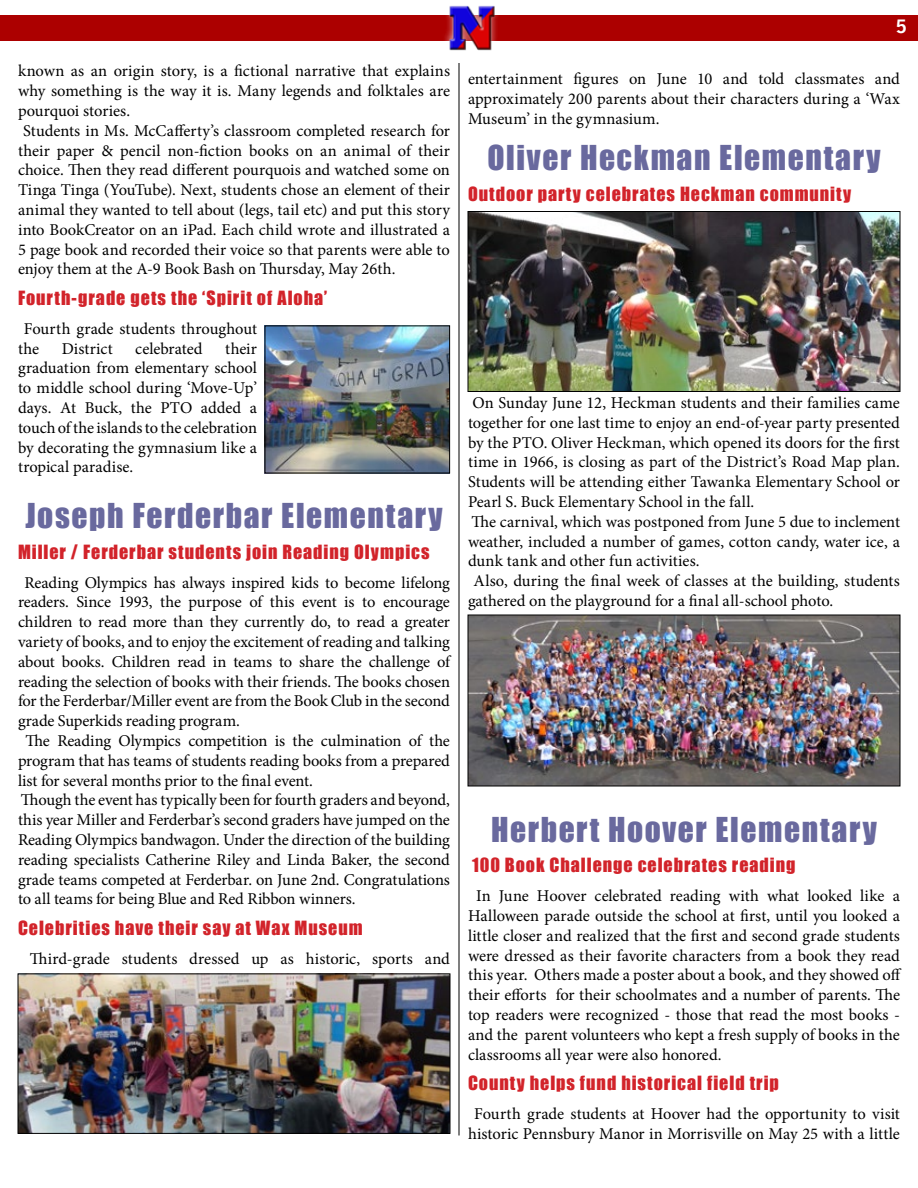
<style>
.page{position:relative;width:918px;height:1188px;background:#fff}
.page>*{position:absolute;margin:0;border:0;box-sizing:border-box;transform-origin:0 0}
.t1{font:31.5px "Impact";letter-spacing:.05em;color:#69699e}
.t2{font:18px "Impact";letter-spacing:.055em;color:#d2232a}
.t3{font:700 18px "News Gothic";color:#fff}
.t4{font:16.5px/19.8px "Minion Pro";letter-spacing:-.005em;color:#000;text-align:justify}
.t5{font:16.5px "Minion Pro";letter-spacing:.015em;color:#000}
</style>
<div class="page">
<div style="left:0;top:15px;width:918px;height:25px;background:#ac0000"></div>
<div style="left:442px;top:0;width:60px;height:55px;background:#fff;opacity:.75"></div>
<img style="left:448px;top:4px;width:48px;height:48px">
<hr style="left:459px;top:63px;width:1px;height:1073px;background:#000">
<img style="left:267px;top:328px;width:181px;height:143px">
<div style="left:265px;top:326px;width:185px;height:147px;border:1px solid #000"></div>
<img style="left:20px;top:976px;width:428px;height:156px">
<div style="left:18px;top:974px;width:432px;height:160px;border:1px solid #000"></div>
<img style="left:470px;top:213px;width:428px;height:177px">
<div style="left:468px;top:211px;width:432px;height:181px;border:1px solid #000"></div>
<img style="left:470px;top:617px;width:428px;height:167px">
<div style="left:468px;top:615px;width:432px;height:171px;border:1px solid #000"></div>
<p class="t4" style="left:18px;top:61px;width:434px">known as an origin story, is a fictional narrative that explains</p>
<p class="t4" style="left:18px;top:81px;width:434px">why something is the way it is. Many legends and folktales are</p>
<p class="t4" style="left:18px;top:101px;width:114px">pourquoi stories.</p>
<p class="t4" style="left:23px;top:121px;width:428px">Students in Ms. McCafferty’s classroom completed research for</p>
<p class="t4" style="left:18px;top:141px;width:433px">their paper &amp; pencil non-fiction books on an animal of their</p>
<p class="t4" style="left:18px;top:160px;width:433px">choice. Then they read different pourquois and watched some on</p>
<p class="t4" style="left:18px;top:180px;width:433px">Tinga Tinga (YouTube). Next, students chose an element of their</p>
<p class="t4" style="left:18px;top:200px;width:433px">animal they wanted to tell about (legs, tail etc) and put this story</p>
<p class="t4" style="left:18px;top:220px;width:433px">into BookCreator on an iPad. Each child wrote and illustrated a</p>
<p class="t4" style="left:18px;top:240px;width:433px">5 page book and recorded their voice so that parents were able to</p>
<p class="t4" style="left:18px;top:259px;width:379px">enjoy them at the A-9 Book Bash on Thursday, May 26th.</p>
<p class="t2" style="left:18px;top:284px;width:311px">Fourth-grade gets the ‘Spirit of Aloha’</p>
<p class="t4" style="left:18px;top:319px;width:241px;text-indent:6px">Fourth grade students throughout the</p>
<p class="t4" style="left:18px;top:339px;width:241px;text-indent:207px">their graduation from elementary school to middle school during ‘Move-Up’ days. At Buck, the PTO added a touch of the islands to the celebration by decorating the gymnasium like a tropical paradise.</p>
<h1 class="t1" style="left:25px;top:492px;width:419px">Joseph Ferderbar Elementary</h1>
<p class="t2" style="left:18px;top:538px;width:413px">Miller / Ferderbar students join Reading Olympics</p>
<p class="t4" style="left:25px;top:573px;width:427px">Reading Olympics has always inspired kids to become lifelong</p>
<p class="t4" style="left:18px;top:592px;width:433px">readers. Since 1993, the purpose of this event is to encourage</p>
<p class="t4" style="left:18px;top:612px;width:433px">children to read more than they currently do, to read a greater</p>
<p class="t4" style="left:18px;top:632px;width:434px">variety of books, and to enjoy the excitement of reading and talking</p>
<p class="t4" style="left:18px;top:652px;width:433px">about books. Children read in teams to share the challenge of</p>
<p class="t4" style="left:18px;top:672px;width:434px">reading the selection of books with their friends. The books chosen</p>
<p class="t4" style="left:18px;top:691px;width:434px">for the Ferderbar/Miller event are from the Book Club in the second</p>
<p class="t4" style="left:18px;top:711px;width:223px">grade Superkids reading program.</p>
<p class="t4" style="left:26px;top:731px;width:426px">The Reading Olympics competition is the culmination of the</p>
<p class="t4" style="left:18px;top:751px;width:434px">program that has teams of students reading books from a prepared</p>
<p class="t4" style="left:18px;top:771px;width:296px">list for several months prior to the final event.</p>
<p class="t4" style="left:21px;top:790px;width:431px">Though the event has typically been for fourth graders and beyond,</p>
<p class="t4" style="left:18px;top:810px;width:434px">this year Miller and Ferderbar’s second graders have jumped on the</p>
<p class="t4" style="left:18px;top:830px;width:434px">Reading Olympics bandwagon. Under the direction of the building</p>
<p class="t4" style="left:18px;top:850px;width:434px">reading specialists Catherine Riley and Linda Baker, the second</p>
<p class="t4" style="left:18px;top:870px;width:433px">grade teams competed at Ferderbar. on June 2nd. Congratulations</p>
<p class="t4" style="left:18px;top:889px;width:339px">to all teams for being Blue and Red Ribbon winners.</p>
<p class="t2" style="left:18px;top:914px;width:346px">Celebrities have their say at Wax Museum</p>
<p class="t4" style="left:30px;top:949px;width:422px">Third-grade students dressed up as historic, sports and</p>
<p class="t4" style="left:62px;top:339px;width:53px">District</p>
<p class="t4" style="left:135px;top:339px;width:69px">celebrated</p>
<p class="t3" style="left:896px;top:16px;width:13px">5</p>
<p class="t4" style="left:468px;top:69px;width:434px">entertainment figures on June 10 and told classmates and approximately 200 parents about their characters during a ‘Wax Museum’ in the gymnasium.</p>
<h1 class="t1" style="left:487px;top:134px;width:395px">Oliver Heckman Elementary</h1>
<p class="t2" style="left:468px;top:180px;width:385px">Outdoor party celebrates Heckman community</p>
<p class="t4" style="left:473px;top:393px;width:429px">On Sunday June 12, Heckman students and their families came</p>
<p class="t4" style="left:468px;top:413px;width:434px">together for one last time to enjoy an end-of-year party presented</p>
<p class="t4" style="left:468px;top:433px;width:433px">by the PTO. Oliver Heckman, which opened its doors for the first</p>
<p class="t4" style="left:468px;top:452px;width:433px">time in 1966, is closing as part of the District’s Road Map plan.</p>
<p class="t4" style="left:468px;top:472px;width:434px">Students will be attending either Tawanka Elementary School or</p>
<p class="t4" style="left:468px;top:492px;width:288px">Pearl S. Buck Elementary School in the fall.</p>
<p class="t4" style="left:472px;top:512px;width:430px">The carnival, which was postponed from June 5 due to inclement</p>
<p class="t4" style="left:468px;top:532px;width:433px">weather, included a number of games, cotton candy, water ice, a</p>
<p class="t5" style="left:468px;top:550px;width:233px">dunk tank and other fun activities.</p>
<p class="t4" style="left:474px;top:571px;width:428px">Also, during the final week of classes at the building, students</p>
<p class="t4" style="left:468px;top:591px;width:367px">gathered on the playground for a final all-school photo.</p>
<h1 class="t1" style="left:491px;top:805px;width:387px">Herbert Hoover Elementary</h1>
<p class="t2" style="left:472px;top:851px;width:325px">100 Book Challenge celebrates reading</p>
<p class="t4" style="left:468px;top:886px;width:435px;text-indent:8px">In June Hoover celebrated reading with what looked like a Halloween parade outside the school at first, until you looked a little closer and realized that the first and second grade students were dressed as their favorite characters from a book they read this year. Others made a poster about a book, and they showed off their efforts for their schoolmates and a number of parents. The top readers were recognized - those that read the most books - and the parent volunteers who kept a fresh supply of books in the classrooms all year were also honored.</p>
<p class="t2" style="left:468px;top:1069px;width:312px">County helps fund historical field trip</p>
<p class="t4" style="left:468px;top:1104px;width:433px;text-align:center">Fourth grade students at Hoover had the opportunity to visit historic Pennsbury Manor in Morrisville on May 25 with a little</p>
</div>
